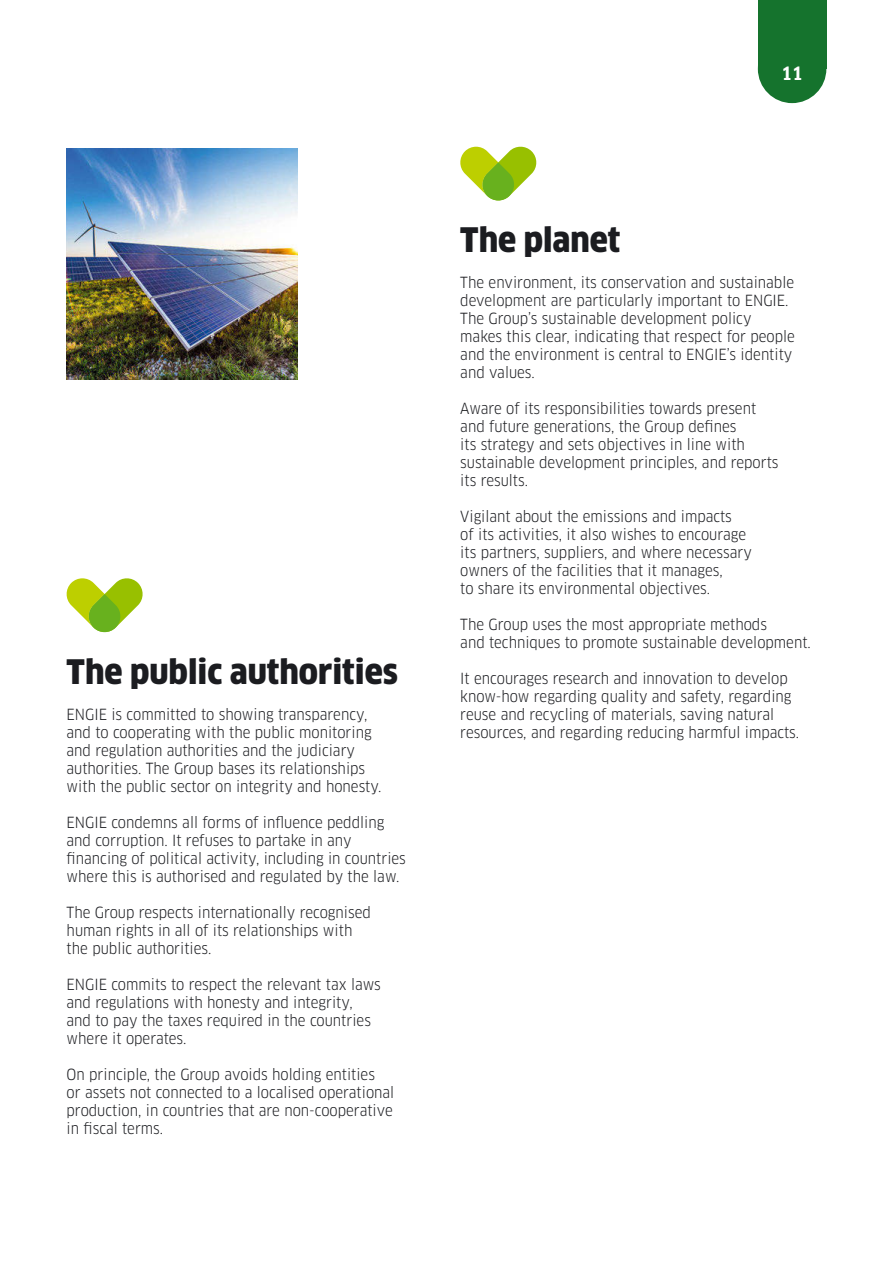
<style>
.page{position:relative;width:893px;height:1263px;background:#fff}
.page>*{position:absolute;margin:0;border:0;box-sizing:border-box;transform-origin:0 0}
.t1{font:900 condensed 33px "Clan OT";color:#1b1c20}
.t2{font:700 condensed 18px "Clan OT";color:#fff}
.t3{font:condensed 15px/18px "Clan OT";color:#1b1c20}
</style>
<div class="page">
<div style="left:758px;top:0;width:68px;height:69px;background:#15732d"></div>
<div style="left:758px;top:35px;width:68px;height:68px;background:#15732d;border-radius:50%"></div>
<svg style="left:66px;top:578px;width:77px;height:55px"></svg>
<svg style="left:460px;top:146px;width:77px;height:55px"></svg>
<img style="left:67px;top:149px;width:230px;height:230px">
<p class="t2" style="left:781px;top:63px;width:23px">11</p>
<h1 class="t1" style="left:67px;top:653px;width:333px">The public authorities</h1>
<p class="t3" style="left:67px;top:705px;width:316px">ENGIE is committed to showing transparency, and to cooperating with the public monitoring and regulation authorities and the judiciary authorities. The Group bases its relationships with the public sector on integrity and honesty.</p>
<p class="t3" style="left:67px;top:813px;width:341px">ENGIE condemns all forms of influence peddling and corruption. It refuses to partake in any financing of political activity, including in countries where this is authorised and regulated by the law.</p>
<p class="t3" style="left:67px;top:903px;width:306px">The Group respects internationally recognised human rights in all of its relationships with the public authorities.</p>
<p class="t3" style="left:67px;top:975px;width:316px">ENGIE commits to respect the relevant tax laws and regulations with honesty and integrity,<br>and to pay the taxes required in the countries where it operates.</p>
<p class="t3" style="left:67px;top:1065px;width:329px">On principle, the Group avoids holding entities<br>or assets not connected to a localised operational production, in countries that are non-cooperative in fiscal terms.</p>
<h1 class="t1" style="left:460px;top:221px;width:162px">The planet</h1>
<p class="t3" style="left:460px;top:273px;width:336px">The environment, its conservation and sustainable development are particularly important to ENGIE.<br>The Group’s sustainable development policy makes this clear, indicating that respect for people and the environment is central to ENGIE’s identity and values.</p>
<p class="t3" style="left:460px;top:399px;width:320px">Aware of its responsibilities towards present and future generations, the Group defines<br>its strategy and sets objectives in line with sustainable development principles, and reports its results.</p>
<p class="t3" style="left:460px;top:507px;width:293px">Vigilant about the emissions and impacts<br>of its activities, it also wishes to encourage its partners, suppliers, and where necessary owners of the facilities that it manages,<br>to share its environmental objectives.</p>
<p class="t3" style="left:460px;top:615px;width:352px">The Group uses the most appropriate methods<br>and techniques to promote sustainable development.</p>
<p class="t3" style="left:460px;top:669px;width:340px">It encourages research and innovation to develop know-how regarding quality and safety, regarding reuse and recycling of materials, saving natural resources, and regarding reducing harmful impacts.</p>
</div>
